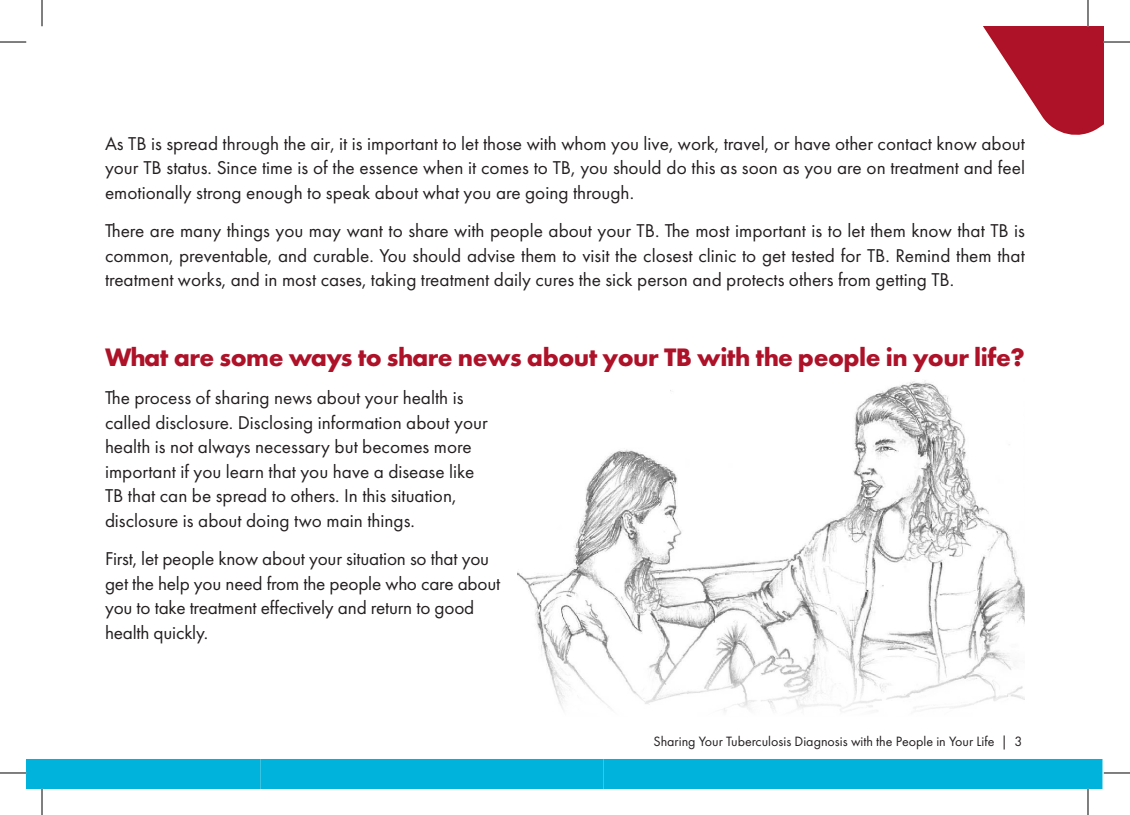
<style>
.page{position:relative;width:1130px;height:815px;background:#fff}
.page>*{position:absolute;margin:0;border:0;box-sizing:border-box;transform-origin:0 0}
.t1{font:700 26.25px "Futura PT";letter-spacing:-.02em;color:#ae1229}
.t2{font:19.25px/24.5px "Futura PT";color:#231f20;text-align:justify}
.t3{font:14px "Futura PT";color:#231f20}
</style>
<div class="page">
<div style="left:26px;top:759px;width:235px;height:30px;background:#00b3dc"></div>
<div style="left:261px;top:759px;width:342px;height:30px;background:#00b3dc"></div>
<div style="left:603px;top:759px;width:499px;height:30px;background:#00b3dc"></div>
<img style="left:517px;top:380px;width:508px;height:247px">
<svg style="left:0;top:42px;width:26px;height:1px"></svg>
<svg style="left:0;top:773px;width:26px;height:1px"></svg>
<svg style="left:1104px;top:773px;width:26px;height:1px"></svg>
<svg style="left:42px;top:0;width:1px;height:26px"></svg>
<svg style="left:42px;top:789px;width:1px;height:26px"></svg>
<svg style="left:983px;top:0;width:147px;height:135px"></svg>
<svg style="left:1088px;top:789px;width:1px;height:26px"></svg>
<p class="t2" style="left:105px;top:131px;width:921px">As TB is spread through the air, it is important to let those with whom you live, work, travel, or have other contact know about your TB status. Since time is of the essence when it comes to TB, you should do this as soon as you are on treatment and feel emotionally strong enough to speak about what you are going through.</p>
<p class="t2" style="left:105px;top:219px;width:921px">There are many things you may want to share with people about your TB. The most important is to let them know that TB is common, preventable, and curable. You should advise them to visit the closest clinic to get tested for TB. Remind them that treatment works, and in most cases, taking treatment daily cures the sick person and protects others from getting TB.</p>
<p class="t1" style="left:105px;top:340px;width:921px">What are some ways to share news about your TB with the people in your life?</p>
<p class="t2" style="left:105px;top:385px;width:384px;text-align:left">The process of sharing news about your health is called disclosure. Disclosing information about your health is not always necessary but becomes more important if you learn that you have a disease like TB that can be spread to others. In this situation, disclosure is about doing two main things.</p>
<p class="t2" style="left:105px;top:546px;width:397px;text-align:left">First, let people know about your situation so that you get the help you need from the people who care about you to take treatment effectively and return to good health quickly.</p>
<p class="t3" style="left:653px;top:733px;width:370px">Sharing Your Tuberculosis Diagnosis with the People in Your Life | 3</p>
</div>
